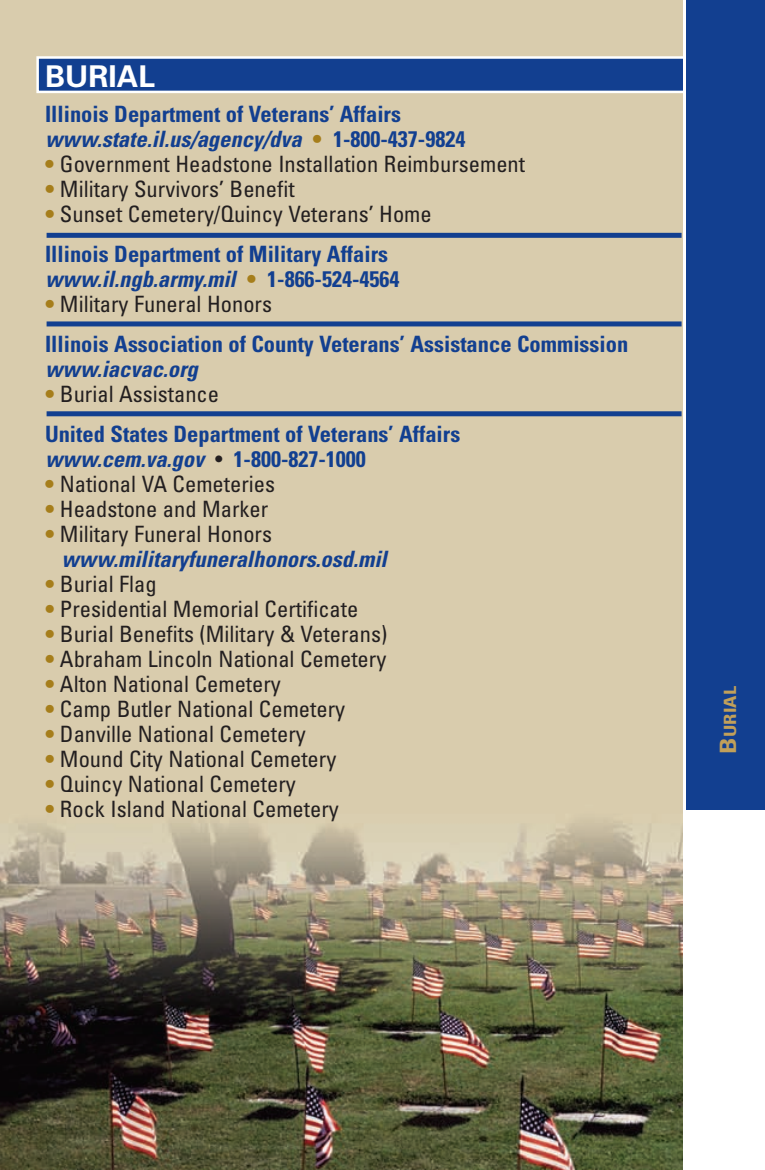
<style>
.page{position:relative;width:765px;height:1170px;background:#fff}
.page>*{position:absolute;margin:0;border:0;box-sizing:border-box;transform-origin:0 0}
.t1{font:700 30px "Univers";color:#fff}
.t2{font:condensed 22.5px "Univers";color:#231f20}
.t3{font:700 condensed 22.5px/40px "Univers";color:#123f90}
.t4{font:italic 700 condensed 22.5px/25px "Univers";color:#123f90}
.t5{font:700 condensed 17px "Univers";color:#c1a05a;scale:1.2 1}
.s1{font-style:italic}
.s2{color:#a67e1b}
.s3{font-weight:700;color:#a67e1b}
.s4{font-weight:400;color:#231f20}
.s5{font-style:normal;color:#a67e1b}
.s6{font-style:normal}
.s7{font-weight:400;font-style:normal;color:#231f20}
.s8{font-size:22.5px}
</style>
<div class="page">
<img style="left:0;top:0;width:683px;height:1170px">
<div style="left:38px;top:58px;width:646px;height:34px;background:#123f90"></div>
<div style="left:36px;top:56px;width:649px;height:37px;border:2px solid #fff"></div>
<div style="left:686px;top:0;width:79px;height:1170px;background:#123f90"></div>
<div style="left:685px;top:810px;width:80px;height:360px;background:#fff"></div>
<div style="left:47px;top:233px;width:635px;height:5px;background:#123f90"></div>
<div style="left:47px;top:321px;width:635px;height:5px;background:#123f90"></div>
<div style="left:47px;top:411px;width:635px;height:5px;background:#123f90"></div>
<h1 class="t1" style="left:45px;top:65px;width:112px">BURIAL</h1>
<p class="t3" style="left:45px;top:103px;width:422px;line-height:25px">Illinois Department of Veterans’ Affairs <span class="s1">www.state.il.us/agency/dva</span> <span class="s2">•</span> 1-800-437-9824</p>
<p class="t2" style="left:45px;top:155px;width:482px"><span class="s3">•</span> Government Headstone Installation Reimbursement</p>
<p class="t2" style="left:45px;top:180px;width:251px"><span class="s3">•</span> Military Survivors’ Benefit</p>
<p class="t3" style="left:45px;top:196px;width:388px"><span class="s2">•</span> <span class="s4">Sunset Cemetery/Quincy Veterans’ Home<br></span>Illinois Department of Military Affairs</p>
<p class="t4" style="left:45px;top:268px;width:356px">www.il.ngb.army.mil <span class="s5">•</span> <span class="s6">1-866-524-4564</span></p>
<p class="t3" style="left:45px;top:286px;width:585px"><span class="s2">•</span> <span class="s4">Military Funeral Honors<br></span>Illinois Association of County Veterans’ Assistance Commission</p>
<p class="t4" style="left:45px;top:358px;width:154px">www.iacvac.org</p>
<p class="t3" style="left:45px;top:376px;width:417px"><span class="s2">•</span> <span class="s4">Burial Assistance<br></span>United States Department of Veterans’ Affairs</p>
<p class="t4" style="left:45px;top:448px;width:322px">www.cem.va.gov <span class="s7">•</span> <span class="s6">1-800-827-1000</span></p>
<p class="t2" style="left:45px;top:475px;width:232px"><span class="s3">•</span> National VA Cemeteries</p>
<p class="t2" style="left:45px;top:500px;width:225px"><span class="s3">•</span> Headstone and Marker</p>
<p class="t4" style="left:61px;top:523px;width:327px;text-indent:-16px"><span class="s5">•</span> <span class="s7">Military Funeral Honors </span>www.militaryfuneralhonors.osd.mil</p>
<p class="t2" style="left:45px;top:575px;width:113px"><span class="s3">•</span> Burial Flag</p>
<p class="t2" style="left:45px;top:600px;width:315px"><span class="s3">•</span> Presidential Memorial Certificate</p>
<p class="t2" style="left:45px;top:625px;width:344px"><span class="s3">•</span> Burial Benefits (Military &amp; Veterans)</p>
<p class="t2" style="left:45px;top:650px;width:343px"><span class="s3">•</span> Abraham Lincoln National Cemetery</p>
<p class="t2" style="left:45px;top:675px;width:237px"><span class="s3">•</span> Alton National Cemetery</p>
<p class="t2" style="left:45px;top:700px;width:302px"><span class="s3">•</span> Camp Butler National Cemetery</p>
<p class="t2" style="left:45px;top:725px;width:262px"><span class="s3">•</span> Danville National Cemetery</p>
<p class="t2" style="left:45px;top:750px;width:293px"><span class="s3">•</span> Mound City National Cemetery</p>
<p class="t2" style="left:45px;top:775px;width:252px"><span class="s3">•</span> Quincy National Cemetery</p>
<p class="t2" style="left:45px;top:800px;width:295px"><span class="s3">•</span> Rock Island National Cemetery</p>
<p class="t5" style="left:724px;top:754px;width:57px;rotate:-90deg"><span class="s8">B</span>URIAL</p>
</div>
